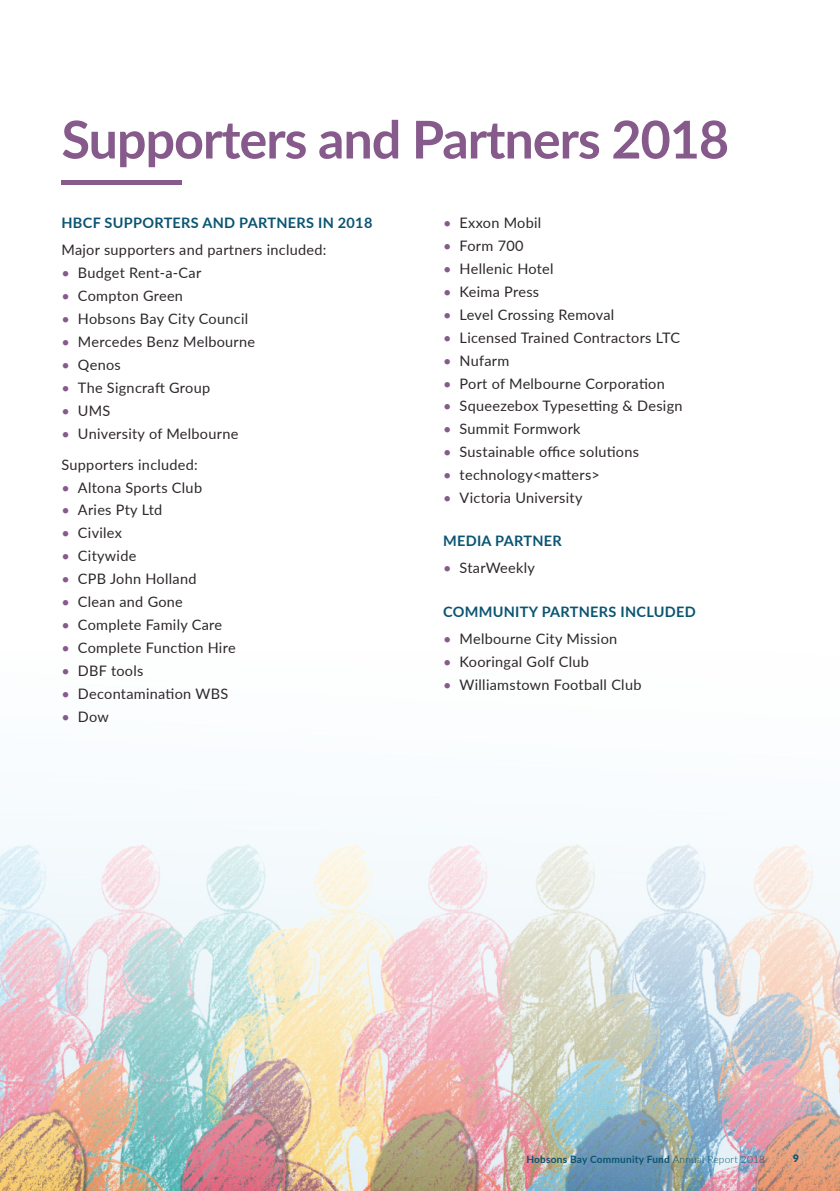
<style>
.page{position:relative;width:840px;height:1191px;background:#fff}
.page>*{position:absolute;margin:0;border:0;box-sizing:border-box;transform-origin:0 0}
.t1{font:700 52px "Lato";letter-spacing:-.02em;color:#865a8b}
.t2{font:14.4px/27px "Lato";letter-spacing:.02em;color:#2d272c}
.t3{font:700 14.4px "Lato";letter-spacing:.02em;color:#0a5471}
.t4{font:700 10.2px "Lato";letter-spacing:.02em;color:#0a5471}
.t5{font:900 10.2px "Lato";color:#0a5471}
.s1{font-weight:700;color:#0a5471}
.s2{color:#865a8b}
.s3{font-weight:300}
</style>
<div class="page">
<img style="left:0;top:829px;width:839px;height:362px">
<hr style="left:61px;top:181px;width:120px;height:4px;background:#865a8b">
<p class="t1" style="left:61px;top:101px;width:668px">Supporters and Partners 2018</p>
<p class="t2" style="left:61px;top:209px;width:312px"><span class="s1">HBCF SUPPORTERS AND PARTNERS IN 2018<br></span>Major supporters and partners included:</p>
<p class="t2" style="left:61px;top:259px;width:141px"><span class="s2">•</span> Budget Rent-a-Car</p>
<p class="t2" style="left:61px;top:282px;width:123px"><span class="s2">•</span> Compton Green</p>
<p class="t2" style="left:61px;top:305px;width:188px"><span class="s2">•</span> Hobsons Bay City Council</p>
<p class="t2" style="left:61px;top:328px;width:195px"><span class="s2">•</span> Mercedes Benz Melbourne</p>
<p class="t2" style="left:61px;top:350px;width:61px"><span class="s2">•</span> Qenos</p>
<p class="t2" style="left:61px;top:373px;width:150px"><span class="s2">•</span> The Signcraft Group</p>
<p class="t2" style="left:61px;top:396px;width:50px"><span class="s2">•</span> UMS</p>
<p class="t2" style="left:61px;top:417px;width:178px;line-height:31px"><span class="s2">•</span> University of Melbourne<br>Supporters included:</p>
<p class="t2" style="left:61px;top:473px;width:142px"><span class="s2">•</span> Altona Sports Club</p>
<p class="t2" style="left:61px;top:496px;width:102px"><span class="s2">•</span> Aries Pty Ltd</p>
<p class="t2" style="left:61px;top:519px;width:62px"><span class="s2">•</span> Civilex</p>
<p class="t2" style="left:61px;top:542px;width:76px"><span class="s2">•</span> Citywide</p>
<p class="t2" style="left:61px;top:565px;width:136px"><span class="s2">•</span> CPB John Holland</p>
<p class="t2" style="left:61px;top:588px;width:123px"><span class="s2">•</span> Clean and Gone</p>
<p class="t2" style="left:61px;top:610px;width:162px"><span class="s2">•</span> Complete Family Care</p>
<p class="t2" style="left:61px;top:633px;width:175px"><span class="s2">•</span> Complete Function Hire</p>
<p class="t2" style="left:61px;top:656px;width:83px"><span class="s2">•</span> DBF tools</p>
<p class="t2" style="left:61px;top:679px;width:168px"><span class="s2">•</span> Decontamination WBS</p>
<p class="t2" style="left:61px;top:702px;width:49px"><span class="s2">•</span> Dow</p>
<p class="t2" style="left:443px;top:209px;width:100px"><span class="s2">•</span> Exxon Mobil</p>
<p class="t2" style="left:443px;top:232px;width:82px"><span class="s2">•</span> Form 700</p>
<p class="t2" style="left:443px;top:255px;width:112px"><span class="s2">•</span> Hellenic Hotel</p>
<p class="t2" style="left:443px;top:277px;width:97px"><span class="s2">•</span> Keima Press</p>
<p class="t2" style="left:443px;top:300px;width:172px"><span class="s2">•</span> Level Crossing Removal</p>
<p class="t2" style="left:443px;top:323px;width:238px"><span class="s2">•</span> Licensed Trained Contractors LTC</p>
<p class="t2" style="left:443px;top:346px;width:68px"><span class="s2">•</span> Nufarm</p>
<p class="t2" style="left:443px;top:369px;width:223px"><span class="s2">•</span> Port of Melbourne Corporation</p>
<p class="t2" style="left:443px;top:392px;width:241px"><span class="s2">•</span> Squeezebox Typesetting &amp; Design</p>
<p class="t2" style="left:443px;top:415px;width:139px"><span class="s2">•</span> Summit Formwork</p>
<p class="t2" style="left:443px;top:438px;width:197px"><span class="s2">•</span> Sustainable office solutions</p>
<p class="t2" style="left:443px;top:461px;width:158px"><span class="s2">•</span> technology&lt;matters&gt;</p>
<p class="t2" style="left:443px;top:484px;width:141px"><span class="s2">•</span> Victoria University</p>
<p class="t3" style="left:443px;top:530px;width:120px">MEDIA PARTNER</p>
<p class="t2" style="left:443px;top:554px;width:93px"><span class="s2">•</span> StarWeekly</p>
<p class="t3" style="left:443px;top:601px;width:254px">COMMUNITY PARTNERS INCLUDED</p>
<p class="t2" style="left:443px;top:624px;width:175px"><span class="s2">•</span> Melbourne City Mission</p>
<p class="t2" style="left:443px;top:647px;width:147px"><span class="s2">•</span> Kooringal Golf Club</p>
<p class="t2" style="left:443px;top:670px;width:200px"><span class="s2">•</span> Williamstown Football Club</p>
<p class="t4" style="left:526px;top:1151px;width:240px">Hobsons Bay Community Fund <span class="s3">Annual Report 2018</span></p>
<p class="t5" style="left:792px;top:1150px;width:7px">9</p>
</div>
